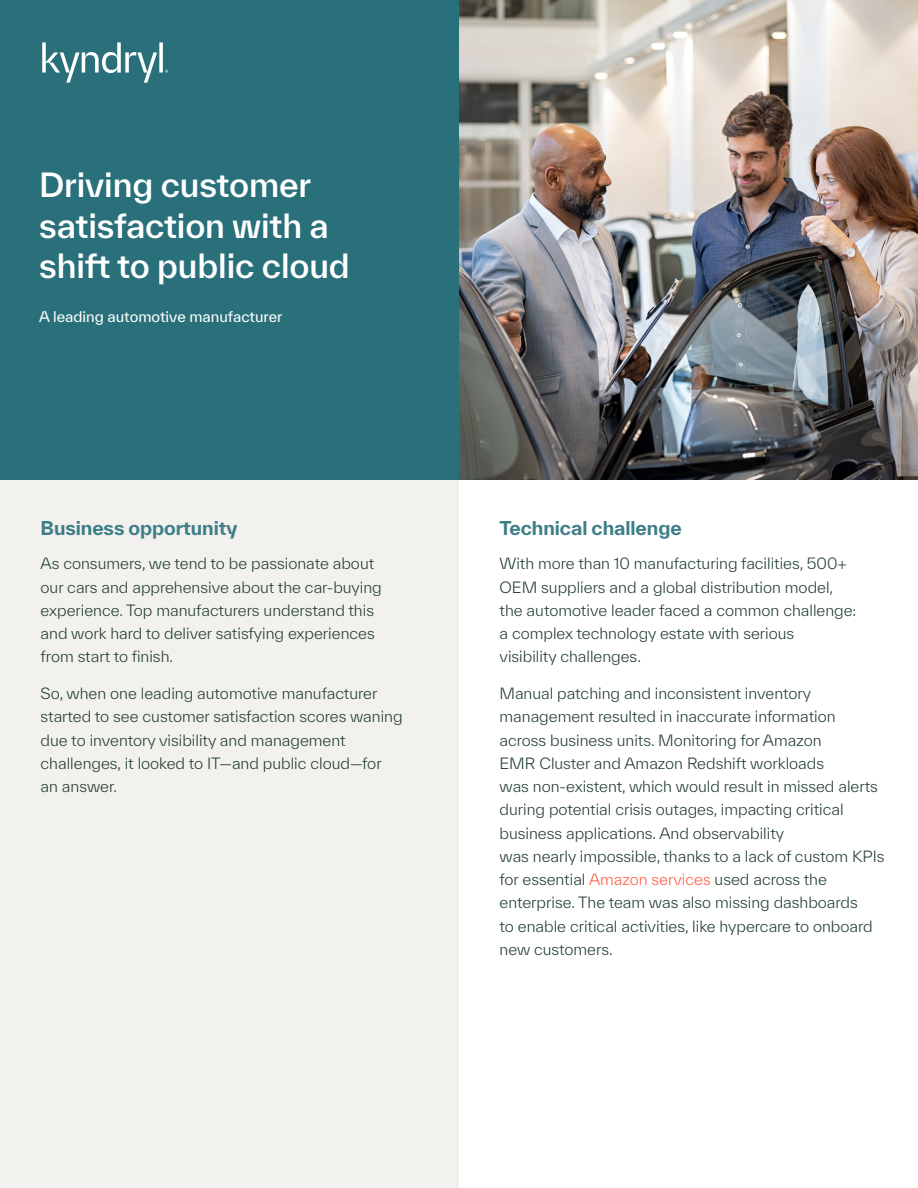
<style>
.page{position:relative;width:918px;height:1188px;background:#fff}
.page>*{position:absolute;margin:0;border:0;box-sizing:border-box;transform-origin:0 0}
.t1{font:500 32.25px/40.5px "TWK Everett";letter-spacing:-.005em;color:#fff}
.t2{font:700 18.3px "TWK Everett";letter-spacing:-.005em;color:#3e7e87}
.t3{font:300 15px/23.2px "TWK Everett";color:#1d392c}
.t4{font:14.25px "TWK Everett";color:#fff}
.s1{color:#ff5842}
</style>
<div class="page">
<div style="left:0;top:0;width:459px;height:1188px;background:#f2f1ee"></div>
<img style="left:459px;top:0;width:459px;height:480px">
<div style="left:0;top:0;width:459px;height:480px;background:#29707a"></div>
<svg style="left:42px;top:42px;width:126px;height:41px"></svg>
<h1 class="t1" style="left:39px;top:164px;width:312px">Driving customer satisfaction with a shift to public cloud</h1>
<p class="t4" style="left:39px;top:307px;width:245px">A leading automotive manufacturer</p>
<p class="t2" style="left:41px;top:515px;width:198px">Business opportunity</p>
<p class="t3" style="left:41px;top:552px;width:343px">As consumers, we tend to be passionate about our cars and apprehensive about the car-buying experience. Top manufacturers understand this and work hard to deliver satisfying experiences from start to finish.</p>
<p class="t3" style="left:41px;top:682px;width:363px">So, when one leading automotive manufacturer started to see customer satisfaction scores waning due to inventory visibility and management challenges, it looked to IT—and public cloud—for an answer.</p>
<p class="t2" style="left:500px;top:515px;width:184px">Technical challenge</p>
<p class="t3" style="left:500px;top:552px;width:358px">With more than 10 manufacturing facilities, 500+ OEM suppliers and a global distribution model, the automotive leader faced a common challenge: a complex technology estate with serious<br>visibility challenges.</p>
<p class="t3" style="left:500px;top:682px;width:386px">Manual patching and inconsistent inventory management resulted in inaccurate information across business units. Monitoring for Amazon<br>EMR Cluster and Amazon Redshift workloads<br>was non-existent, which would result in missed alerts during potential crisis outages, impacting critical business applications. And observability<br>was nearly impossible, thanks to a lack of custom KPIs for essential <span class="s1">Amazon services</span> used across the enterprise. The team was also missing dashboards<br>to enable critical activities, like hypercare to onboard new customers.</p>
</div>
